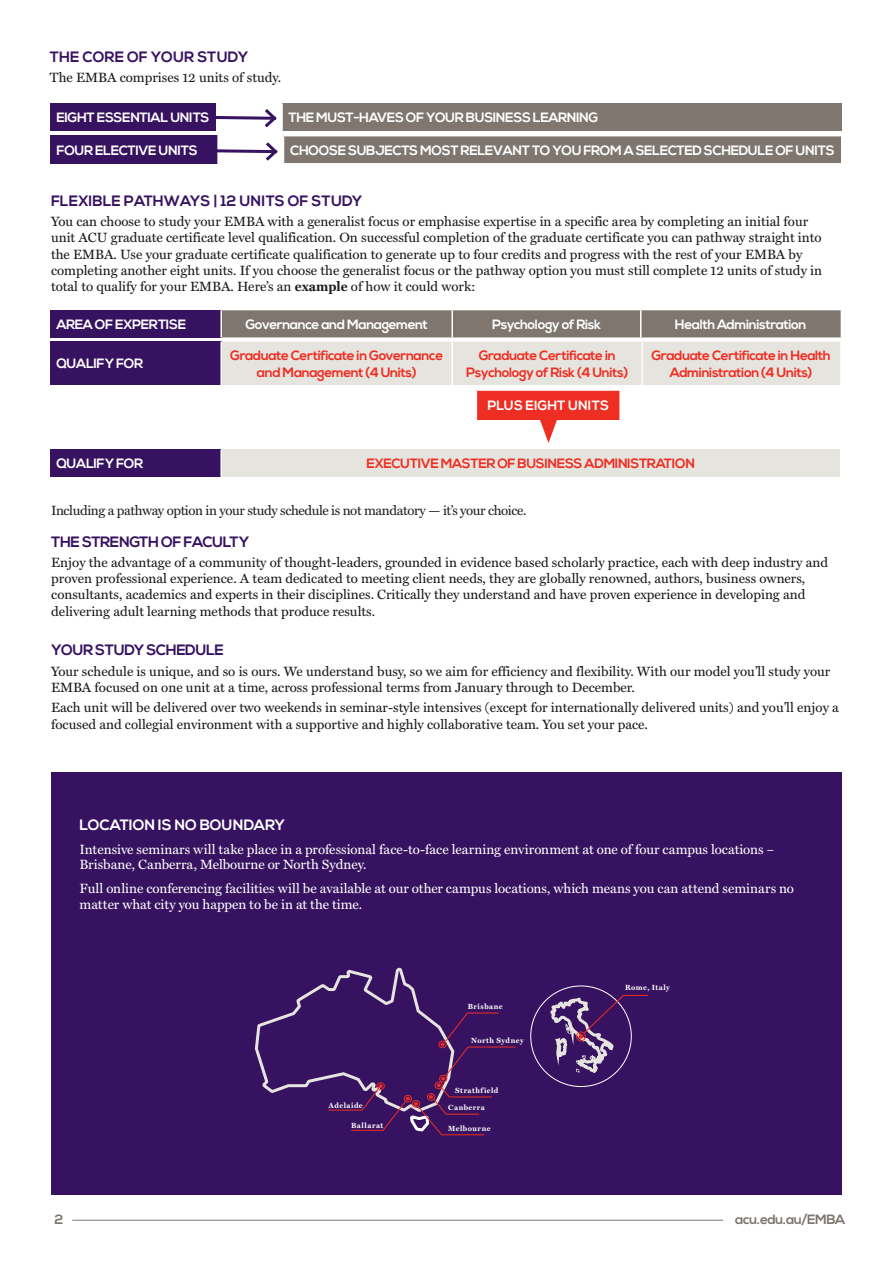
<style>
.page{position:relative;width:893px;height:1263px;background:#fff}
.page>*{position:absolute;margin:0;border:0;box-sizing:border-box;transform-origin:0 0}
._18_Body{font:700 15px "Nexa";color:#371260}
._18_Body-2{font:700 15px "Nexa";letter-spacing:-.03em;color:#371260}
._06_Back_cover_-_Adr{font:700 15px "Nexa";color:#fff}
._14_Subheading_-_L1{font:700 15px "Nexa";letter-spacing:-.03em;color:#371260}
._18_Body-3{font:13.5px/16.2px "Miller Text Roman";color:#181719}
._06_Back_cover_-_Adr-2{font:13.5px/15.5px "Miller Text Roman";color:#fff}
._17_Subheading_-_L1{font:700 13.5px/16.2px "Nexa";letter-spacing:-.03em;color:#ee2e22;text-align:center}
._17_Subheading_-_L1-2{font:700 13.5px "Nexa";letter-spacing:-.03em;color:#fff}
._10_Heading_-_Nexa{font:13.5px "Miller Text Roman";letter-spacing:-.03em;color:#231f20}
._07_Side_Miller_purp{font:700 13.5px "Nexa";letter-spacing:-.03em;color:#fff}
._14_Subheading_-_L1-2{font:700 13.5px "Nexa";letter-spacing:-.03em;color:#7f776f}
._15_Subheading_-_L2{font:700 13.5px "Nexa";color:#fff}
.t1{font:700 7.5px "Miller Text";letter-spacing:.065em;color:#fff}
.s1{font-family:"Miller Text";font-weight:700}
</style>
<div class="page">
<div style="left:50px;top:310px;width:171px;height:27px;background:#371260"></div>
<hr style="left:220px;top:310px;width:2px;height:27px;background:#fff">
<div style="left:50px;top:342px;width:171px;height:43px;background:#371260"></div>
<svg style="left:221px;top:310px;width:620px;height:75px;background:#c2beb8"></svg>
<hr style="left:451px;top:342px;width:2px;height:43px;background:#fff">
<hr style="left:641px;top:342px;width:2px;height:43px;background:#fff">
<hr style="left:220px;top:342px;width:2px;height:43px;background:#fff">
<div style="left:476px;top:390px;width:144px;height:31px;background:#ee2e22"></div>
<hr style="left:476px;top:389px;width:145px;height:2px;background:#fff">
<hr style="left:619px;top:391px;width:2px;height:29px;background:#fff">
<hr style="left:476px;top:420px;width:145px;height:2px;background:#fff">
<svg style="left:476px;top:391px;width:1px;height:29px"></svg>
<div style="left:50px;top:450px;width:171px;height:27px;background:#371260"></div>
<div style="left:221px;top:450px;width:619px;height:27px;background:#e6e4df"></div>
<hr style="left:220px;top:450px;width:2px;height:27px;background:#fff">
<hr style="left:72px;top:1220px;width:651px;height:1px;background:#7f776f">
<div style="left:50px;top:104px;width:167px;height:27px;background:#371260"></div>
<div style="left:282px;top:104px;width:559px;height:27px;background:#7f776f"></div>
<hr style="left:216px;top:104px;width:2px;height:27px;background:#fff">
<hr style="left:281px;top:104px;width:2px;height:27px;background:#fff">
<div style="left:50px;top:136px;width:168px;height:28px;background:#371260"></div>
<div style="left:283px;top:136px;width:558px;height:28px;background:#7f776f"></div>
<hr style="left:217px;top:163px;width:66px;height:2px;background:#fff">
<hr style="left:283px;top:163px;width:558px;height:2px;background:#fff">
<svg style="left:217px;top:136px;width:67px;height:27px"></svg>
<svg style="left:540px;top:420px;width:17px;height:23px"></svg>
<div style="left:51px;top:772px;width:791px;height:423px;background:#371260"></div>
<svg style="left:254px;top:967px;width:262px;height:169px"></svg>
<svg style="left:549px;top:995px;width:99px;height:85px"></svg>
<svg style="left:216px;top:109px;width:61px;height:19px"></svg>
<p class="_18_Body" style="left:50px;top:48px;width:200px">THE CORE OF YOUR STUDY</p>
<p class="_18_Body-3" style="left:50px;top:70px;width:233px">The EMBA comprises 12 units of study.</p>
<p class="_17_Subheading_-_L1-2" style="left:57px;top:110px;width:154px">EIGHT ESSENTIAL UNITS</p>
<p class="_07_Side_Miller_purp" style="left:288px;top:110px;width:311px">THE MUST-HAVES OF YOUR BUSINESS LEARNING</p>
<p class="_17_Subheading_-_L1-2" style="left:57px;top:142px;width:143px">FOUR ELECTIVE UNITS</p>
<p class="_17_Subheading_-_L1-2" style="left:290px;top:142px;width:546px">CHOOSE SUBJECTS MOST RELEVANT TO YOU FROM A SELECTED SCHEDULE OF UNITS</p>
<p class="_18_Body" style="left:51px;top:192px;width:313px">FLEXIBLE PATHWAYS | 12 UNITS OF STUDY</p>
<p class="_18_Body-3" style="left:51px;top:213px;width:773px">You can choose to study your EMBA with a generalist focus or emphasise expertise in a specific area by completing an initial four unit ACU graduate certificate level qualification. On successful completion of the graduate certificate you can pathway straight into the EMBA. Use your graduate certificate qualification to generate up to four credits and progress with the rest of your EMBA by completing another eight units. If you choose the generalist focus or the pathway option you must still complete 12 units of study in total to qualify for your EMBA. Here’s an <span class="s1">example</span> of how it could work:</p>
<p class="_17_Subheading_-_L1-2" style="left:56px;top:316px;width:131px">AREA OF EXPERTISE</p>
<p class="_07_Side_Miller_purp" style="left:245px;top:316px;width:184px">Governance and Management</p>
<p class="_17_Subheading_-_L1-2" style="left:492px;top:316px;width:110px">Psychology of Risk</p>
<p class="_17_Subheading_-_L1-2" style="left:675px;top:316px;width:133px">Health Administration</p>
<p class="_17_Subheading_-_L1-2" style="left:56px;top:356px;width:88px">QUALIFY FOR</p>
<p class="_17_Subheading_-_L1" style="left:230px;top:348px;width:214px">Graduate Certificate in Governance and Management (4 Units)</p>
<p class="_17_Subheading_-_L1" style="left:466px;top:348px;width:163px">Graduate Certificate in<br>Psychology of Risk (4 Units)</p>
<p class="_17_Subheading_-_L1" style="left:651px;top:348px;width:181px">Graduate Certificate in Health<br>Administration (4 Units)</p>
<p class="_15_Subheading_-_L2" style="left:487px;top:398px;width:123px">PLUS EIGHT UNITS</p>
<p class="_17_Subheading_-_L1-2" style="left:56px;top:456px;width:88px">QUALIFY FOR</p>
<p class="_17_Subheading_-_L1" style="left:366px;top:456px;width:330px">EXECUTIVE MASTER OF BUSINESS ADMINISTRATION</p>
<p class="_10_Heading_-_Nexa" style="left:51px;top:502px;width:477px">Including a pathway option in your study schedule is not mandatory — it’s your choice.</p>
<p class="_18_Body-2" style="left:51px;top:533px;width:200px">THE STRENGTH OF FACULTY</p>
<p class="_18_Body-3" style="left:51px;top:554px;width:778px">Enjoy the advantage of a community of thought-leaders, grounded in evidence based scholarly practice, each with deep industry and proven professional experience. A team dedicated to meeting client needs, they are globally renowned, authors, business owners, consultants, academics and experts in their disciplines. Critically they understand and have proven experience in developing and delivering adult learning methods that produce results.</p>
<p class="_14_Subheading_-_L1" style="left:51px;top:641px;width:174px">YOUR STUDY SCHEDULE</p>
<p class="_18_Body-3" style="left:51px;top:663px;width:781px">Your schedule is unique, and so is ours. We understand busy, so we aim for efficiency and flexibility. With our model you’ll study your<br>EMBA focused on one unit at a time, across professional terms from January through to December.</p>
<p class="_18_Body-3" style="left:51px;top:699px;width:789px">Each unit will be delivered over two weekends in seminar-style intensives (except for internationally delivered units) and you’ll enjoy a focused and collegial environment with a supportive and highly collaborative team. You set your pace.</p>
<p class="_06_Back_cover_-_Adr" style="left:79px;top:816px;width:207px">LOCATION IS NO BOUNDARY</p>
<p class="_06_Back_cover_-_Adr-2" style="left:79px;top:841px;width:696px">Intensive seminars will take place in a professional face-to-face learning environment at one of four campus locations –<br>Brisbane, Canberra, Melbourne or North Sydney.</p>
<p class="_06_Back_cover_-_Adr-2" style="left:79px;top:881px;width:716px">Full online conferencing facilities will be available at our other campus locations, which means you can attend seminars no matter what city you happen to be in at the time.</p>
<p class="t1" style="left:329px;top:1099px;width:36px">Adelaide</p>
<p class="t1" style="left:351px;top:1119px;width:34px">Ballarat</p>
<p class="t1" style="left:468px;top:1001px;width:36px">Brisbane</p>
<p class="t1" style="left:471px;top:1034px;width:54px">North Sydney</p>
<p class="t1" style="left:455px;top:1085px;width:45px">Strathfield</p>
<p class="t1" style="left:448px;top:1102px;width:38px">Canberra</p>
<p class="t1" style="left:448px;top:1123px;width:44px">Melbourne</p>
<p class="t1" style="left:625px;top:981px;width:46px">Rome, Italy</p>
<p class="_14_Subheading_-_L1-2" style="left:54px;top:1212px;width:10px">2</p>
<p class="_14_Subheading_-_L1-2" style="left:735px;top:1212px;width:112px">acu.edu.au/EMBA</p>
</div>
